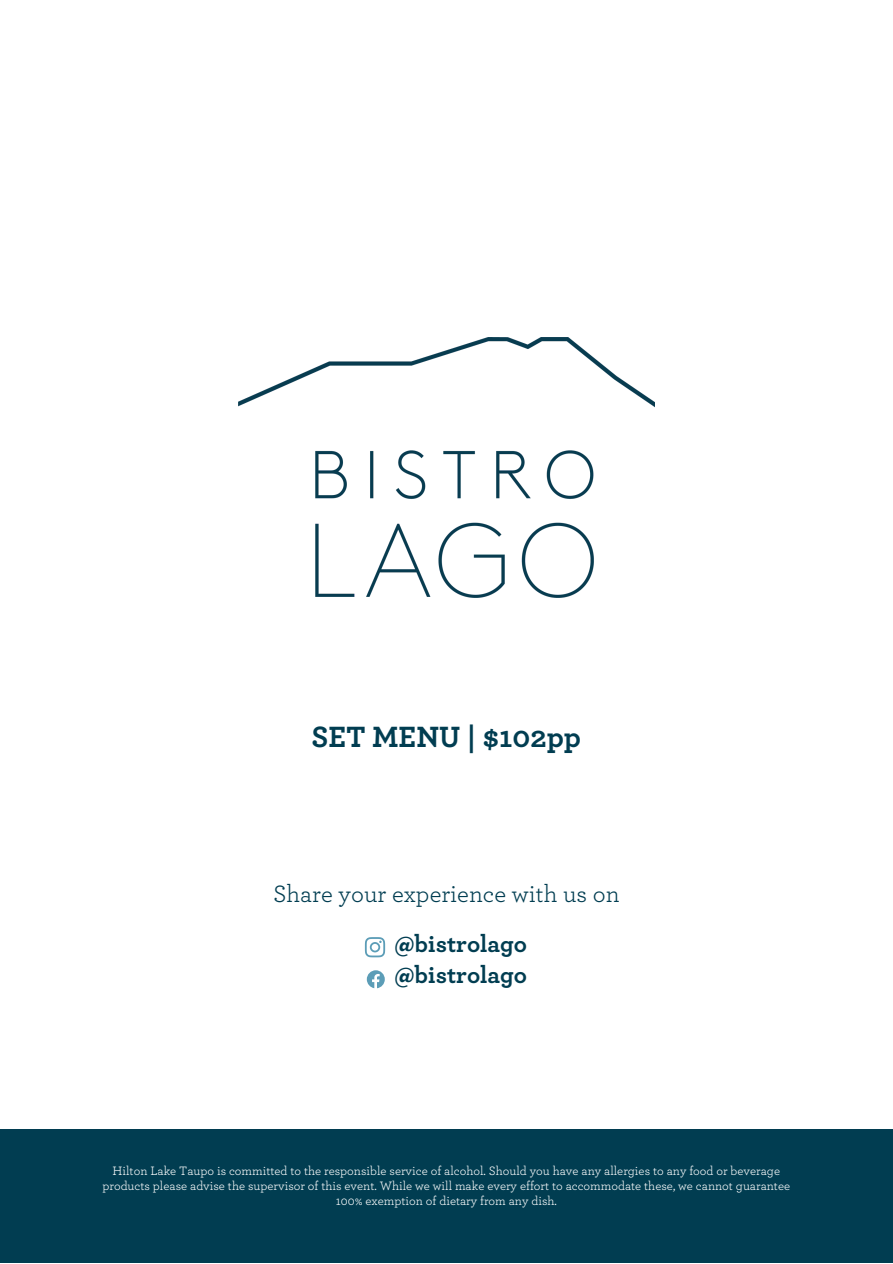
<style>
.page{position:relative;width:893px;height:1264px;background:#fff}
.page>*{position:absolute;margin:0;border:0;box-sizing:border-box;transform-origin:0 0}
.t1{font:700 30.75px "Archer";color:#013d51}
.t2{font:24.75px "Archer";color:#013d51}
.t3{font:700 24.75px "Archer";color:#013d51}
.t4{font:12.75px/14.9px "Archer";color:#fff;text-align:center}
</style>
<div class="page">
<img style="left:238px;top:338px;width:416px;height:259px">
<svg style="left:365px;top:937px;width:20px;height:20px"></svg>
<svg style="left:367px;top:970px;width:18px;height:18px"></svg>
<div style="left:0;top:1129px;width:892px;height:133px;background:#013d51"></div>
<p class="t1" style="left:311px;top:722px;width:271px">SET MENU | $102pp</p>
<p class="t2" style="left:273px;top:882px;width:348px">Share your experience with us on</p>
<p class="t3" style="left:394px;top:932px;width:134px">@bistrolago</p>
<p class="t3" style="left:394px;top:963px;width:134px">@bistrolago</p>
<p class="t4" style="left:102px;top:1163px;width:689px">Hilton Lake Taupo is committed to the responsible service of alcohol. Should you have any allergies to any food or beverage products please advise the supervisor of this event. While we will make every effort to accommodate these, we cannot guarantee<br>100% exemption of dietary from any dish.</p>
</div>
